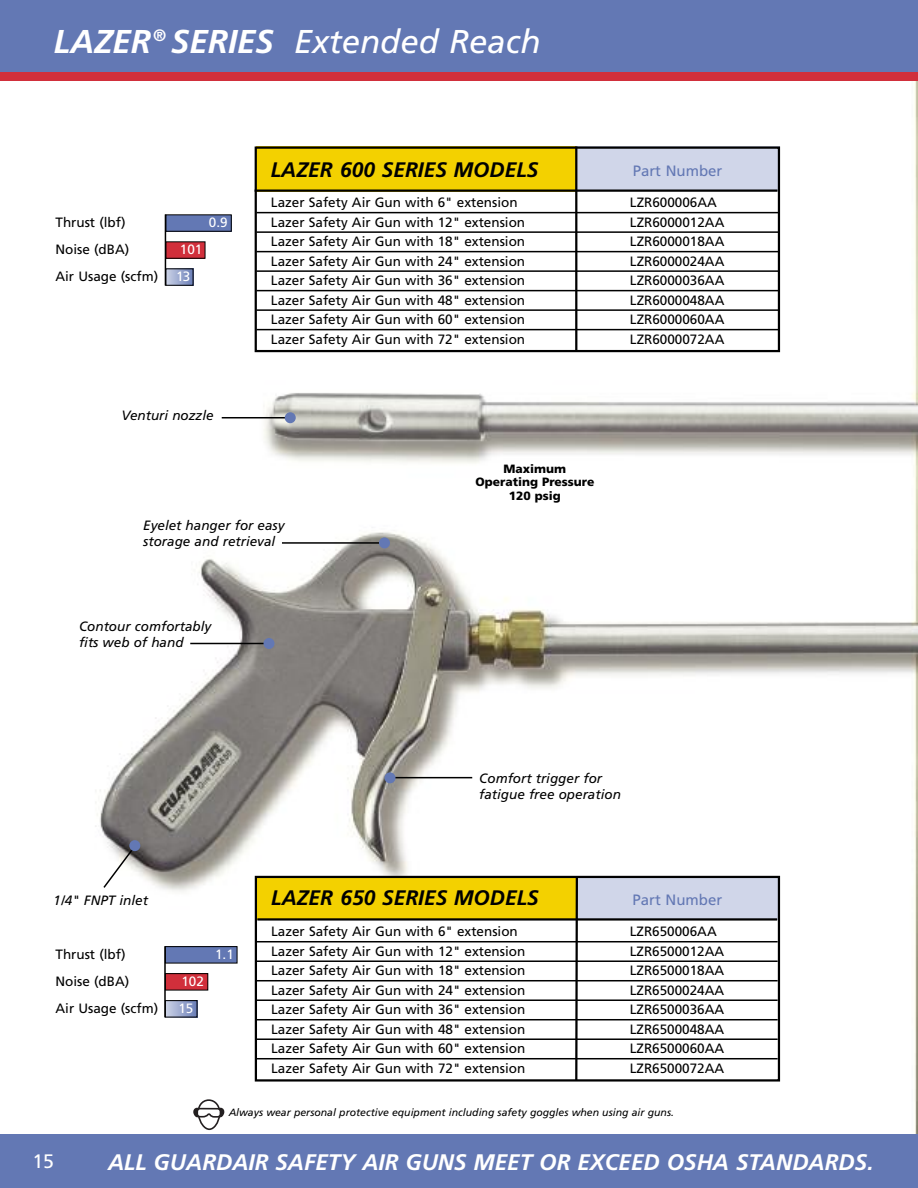
<style>
.page{position:relative;width:918px;height:1188px;background:#fff}
.page>*{position:absolute;margin:0;border:0;box-sizing:border-box;transform-origin:0 0}
.t1{font:italic 33px "Frutiger";color:#fff}
.t2{font:italic 700 22.5px "Frutiger";color:#fff}
.t3{font:italic 700 21px "Frutiger";color:#000}
.t4{font:19.5px "Frutiger";color:#fff}
.t5{font:15px "Frutiger";color:#6378b4}
.t6{font:13.5px "Frutiger";color:#000}
.t7{font:italic 13.5px/16.2px "Frutiger";color:#000}
.t8{font:13.5px "Frutiger";color:#fff}
.t9{font:900 12px/13.5px "Frutiger";color:#000;text-align:center}
.t10{font:italic 10.5px "Frutiger";color:#000}
.s1{font-weight:700}
</style>
<div class="page">
<img style="left:95px;top:81px;width:823px;height:1053px">
<div style="left:0;top:0;width:918px;height:76px;background:#6378b4"></div>
<div style="left:0;top:1134px;width:918px;height:54px;background:#6378b4"></div>
<div style="left:576px;top:876px;width:202px;height:43px;background:#d0d6e9"></div>
<div style="left:256px;top:876px;width:320px;height:43px;background:#f3d100"></div>
<hr style="left:256px;top:941px;width:522px;height:1px;background:#000">
<hr style="left:256px;top:960px;width:522px;height:2px;background:#000">
<hr style="left:256px;top:980px;width:522px;height:1px;background:#000">
<hr style="left:256px;top:999px;width:522px;height:2px;background:#000">
<hr style="left:256px;top:1019px;width:522px;height:1px;background:#000">
<hr style="left:256px;top:1038px;width:522px;height:2px;background:#000">
<hr style="left:256px;top:1058px;width:522px;height:1px;background:#000">
<svg style="left:574px;top:875px;width:5px;height:208px"></svg>
<hr style="left:257px;top:918px;width:520px;height:3px;background:#000">
<hr style="left:390px;top:777px;width:82px;height:1px;background:#000">
<div style="left:385px;top:772px;width:11px;height:11px;background:#6378b4;border-radius:50%"></div>
<hr style="left:282px;top:542px;width:98px;height:2px;background:#000">
<div style="left:379px;top:537px;width:11px;height:11px;background:#6378b4;border-radius:50%"></div>
<hr style="left:190px;top:643px;width:82px;height:1px;background:#000">
<div style="left:264px;top:638px;width:10px;height:11px;background:#6378b4;border-radius:50%"></div>
<svg style="left:102px;top:844px;width:35px;height:46px"></svg>
<div style="left:129px;top:840px;width:11px;height:11px;background:#6378b4;border-radius:50%"></div>
<div style="left:166px;top:215px;width:65px;height:16px;background:#6378b4"></div>
<div style="left:165px;top:214px;width:67px;height:18px;border:1px solid #000"></div>
<div style="left:166px;top:242px;width:39px;height:16px;background:#d12f3b"></div>
<div style="left:165px;top:241px;width:40px;height:18px;border:1px solid #000"></div>
<svg style="left:167px;top:270px;width:24px;height:14px"></svg>
<div style="left:165px;top:268px;width:28px;height:18px;border:1px solid #000"></div>
<hr style="left:165px;top:214px;width:1px;height:72px;background:#000">
<div style="left:165px;top:947px;width:72px;height:16px;background:#6378b4"></div>
<div style="left:165px;top:946px;width:72px;height:17px;border:1px solid #000"></div>
<div style="left:165px;top:974px;width:43px;height:16px;background:#d12f3b"></div>
<div style="left:165px;top:973px;width:43px;height:17px;border:1px solid #000"></div>
<svg style="left:167px;top:1002px;width:28px;height:13px"></svg>
<div style="left:165px;top:1000px;width:32px;height:17px;border:1px solid #000"></div>
<hr style="left:164px;top:946px;width:2px;height:71px;background:#000">
<svg style="left:193px;top:1099px;width:31px;height:31px"></svg>
<hr style="left:222px;top:417px;width:68px;height:1px;background:#000">
<div style="left:285px;top:412px;width:11px;height:11px;background:#6378b4;border-radius:50%"></div>
<div style="left:576px;top:146px;width:204px;height:45px;background:#d0d6e9"></div>
<div style="left:256px;top:146px;width:320px;height:46px;background:#f3d100"></div>
<hr style="left:256px;top:212px;width:524px;height:1px;background:#000">
<hr style="left:256px;top:231px;width:524px;height:2px;background:#000">
<hr style="left:256px;top:251px;width:524px;height:1px;background:#000">
<hr style="left:256px;top:270px;width:524px;height:2px;background:#000">
<hr style="left:256px;top:290px;width:524px;height:1px;background:#000">
<hr style="left:256px;top:309px;width:524px;height:2px;background:#000">
<hr style="left:256px;top:329px;width:524px;height:1px;background:#000">
<hr style="left:575px;top:146px;width:2px;height:205px;background:#000">
<hr style="left:255px;top:190px;width:523px;height:2px;background:#000">
<div style="left:255px;top:146px;width:525px;height:206px;border:2px solid #000"></div>
<div style="left:255px;top:876px;width:525px;height:206px;border:2px solid #000"></div>
<div style="left:0;top:73px;width:918px;height:8px;background:#d12f3b"></div>
<h1 class="t1" style="left:54px;top:28px;width:488px"><span class="s1">LAZER</span><sup>®</sup> <span class="s1">SERIES</span> Extended Reach</h1>
<p class="t6" style="left:56px;top:217px;width:72px">Thrust (lbf)</p>
<p class="t8" style="left:209px;top:217px;width:20px">0.9</p>
<p class="t6" style="left:56px;top:244px;width:75px">Noise (dBA)</p>
<p class="t8" style="left:180px;top:244px;width:24px">101</p>
<p class="t6" style="left:55px;top:271px;width:104px">Air Usage (scfm)</p>
<p class="t8" style="left:176px;top:271px;width:16px">13</p>
<p class="t7" style="left:122px;top:409px;width:94px">Venturi nozzle</p>
<h3 class="t3" style="left:271px;top:161px;width:269px">LAZER 600 SERIES MODELS</h3>
<p class="t5" style="left:633px;top:165px;width:91px">Part Number</p>
<p class="t6" style="left:271px;top:197px;width:248px">Lazer Safety Air Gun with 6" extension</p>
<p class="t6" style="left:630px;top:197px;width:89px">LZR600006AA</p>
<p class="t6" style="left:271px;top:217px;width:256px">Lazer Safety Air Gun with 12" extension</p>
<p class="t6" style="left:630px;top:217px;width:96px">LZR6000012AA</p>
<p class="t6" style="left:271px;top:236px;width:256px">Lazer Safety Air Gun with 18" extension</p>
<p class="t6" style="left:630px;top:236px;width:96px">LZR6000018AA</p>
<p class="t6" style="left:271px;top:256px;width:256px">Lazer Safety Air Gun with 24" extension</p>
<p class="t6" style="left:630px;top:256px;width:96px">LZR6000024AA</p>
<p class="t6" style="left:271px;top:275px;width:256px">Lazer Safety Air Gun with 36" extension</p>
<p class="t6" style="left:630px;top:275px;width:96px">LZR6000036AA</p>
<p class="t6" style="left:271px;top:295px;width:256px">Lazer Safety Air Gun with 48" extension</p>
<p class="t6" style="left:630px;top:295px;width:96px">LZR6000048AA</p>
<p class="t6" style="left:271px;top:314px;width:256px">Lazer Safety Air Gun with 60" extension</p>
<p class="t6" style="left:630px;top:314px;width:96px">LZR6000060AA</p>
<p class="t6" style="left:271px;top:334px;width:256px">Lazer Safety Air Gun with 72" extension</p>
<p class="t6" style="left:630px;top:334px;width:96px">LZR6000072AA</p>
<p class="t9" style="left:475px;top:463px;width:120px">Maximum<br>Operating Pressure<br>120 psig</p>
<p class="t7" style="left:143px;top:518px;width:143px">Eyelet hanger for easy storage and retrieval</p>
<p class="t7" style="left:79px;top:619px;width:134px">Contour comfortably fits web of hand</p>
<p class="t7" style="left:54px;top:893px;width:96px">1/4" FNPT inlet</p>
<p class="t6" style="left:56px;top:949px;width:72px">Thrust (lbf)</p>
<p class="t8" style="left:215px;top:949px;width:20px">1.1</p>
<p class="t6" style="left:56px;top:976px;width:75px">Noise (dBA)</p>
<p class="t8" style="left:181px;top:976px;width:24px">102</p>
<p class="t6" style="left:56px;top:1003px;width:104px">Air Usage (scfm)</p>
<p class="t8" style="left:178px;top:1003px;width:17px">15</p>
<p class="t7" style="left:479px;top:771px;width:143px">Comfort trigger for fatigue free operation</p>
<h3 class="t3" style="left:271px;top:889px;width:269px">LAZER 650 SERIES MODELS</h3>
<p class="t5" style="left:633px;top:894px;width:91px">Part Number</p>
<p class="t6" style="left:271px;top:926px;width:248px">Lazer Safety Air Gun with 6" extension</p>
<p class="t6" style="left:630px;top:926px;width:89px">LZR650006AA</p>
<p class="t6" style="left:271px;top:946px;width:256px">Lazer Safety Air Gun with 12" extension</p>
<p class="t6" style="left:630px;top:946px;width:96px">LZR6500012AA</p>
<p class="t6" style="left:271px;top:965px;width:256px">Lazer Safety Air Gun with 18" extension</p>
<p class="t6" style="left:630px;top:965px;width:96px">LZR6500018AA</p>
<p class="t6" style="left:271px;top:985px;width:256px">Lazer Safety Air Gun with 24" extension</p>
<p class="t6" style="left:630px;top:985px;width:96px">LZR6500024AA</p>
<p class="t6" style="left:271px;top:1004px;width:256px">Lazer Safety Air Gun with 36" extension</p>
<p class="t6" style="left:630px;top:1004px;width:96px">LZR6500036AA</p>
<p class="t6" style="left:271px;top:1024px;width:256px">Lazer Safety Air Gun with 48" extension</p>
<p class="t6" style="left:630px;top:1024px;width:96px">LZR6500048AA</p>
<p class="t6" style="left:271px;top:1043px;width:256px">Lazer Safety Air Gun with 60" extension</p>
<p class="t6" style="left:630px;top:1043px;width:96px">LZR6500060AA</p>
<p class="t6" style="left:271px;top:1063px;width:256px">Lazer Safety Air Gun with 72" extension</p>
<p class="t6" style="left:630px;top:1063px;width:96px">LZR6500072AA</p>
<p class="t10" style="left:229px;top:1108px;width:447px">Always wear personal protective equipment including safety goggles when using air guns.</p>
<h3 class="t4" style="left:32px;top:1154px;width:23px">15</h3>
<h2 class="t2" style="left:108px;top:1154px;width:767px">ALL GUARDAIR SAFETY AIR GUNS MEET OR EXCEED OSHA STANDARDS.</h2>
</div>
